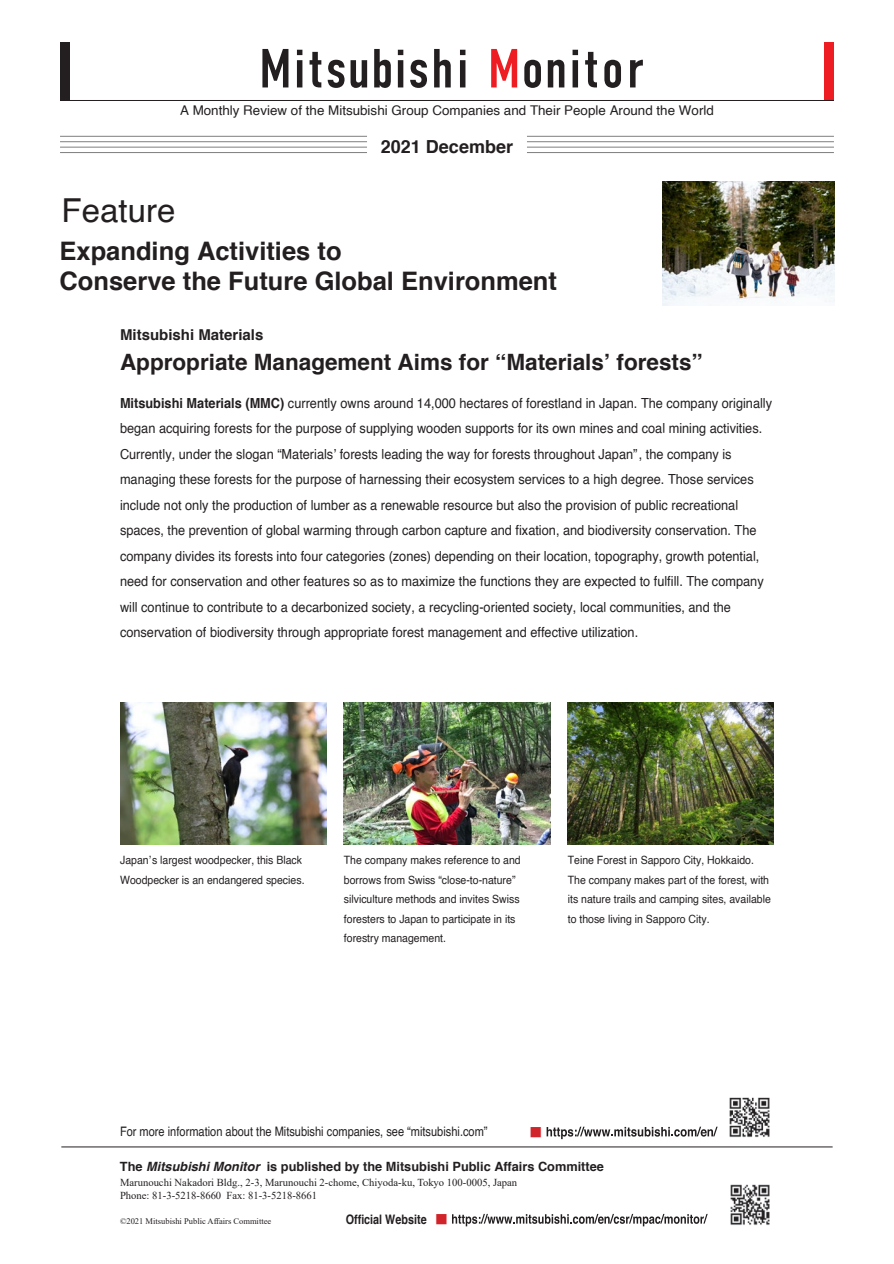
<style>
.page{position:relative;width:894px;height:1264px;background:#fff}
.page>*{position:absolute;margin:0;border:0;box-sizing:border-box;transform-origin:0 0}
.t1{font:33px "Helvetica";color:#231f20}
.t2{font:700 25.5px/29.7px "Helvetica";color:#231f20}
.t3{font:700 22.5px "Helvetica";color:#231f20}
.t4{font:700 18px "Helvetica";color:#231f20}
.t5{font:700 15px "Helvetica";color:#231f20}
.t6{font:13.95px/25.5px "Helvetica";color:#231f20;scale:.92 1}
.t7{font:13.35px "Helvetica";color:#231f20}
.t8{font:13.05px "Helvetica";color:#231f20;scale:.84 1}
.t9{font:700 13.05px "Helvetica";color:#231f20;scale:.83 1}
.t10{font:700 12.75px "Helvetica";color:#231f20}
.t11{font:12.75px "Koz Min Pro";color:#d1232a}
.t12{font:11.4px/19.5px "Helvetica";color:#231f20;scale:.92 1}
.t13{font:10.65px/13.4px "Times New Roman";color:#231f20}
.t14{font:8.55px "Times New Roman";color:#231f20}
.s1{font-weight:700}
.s2{font-style:italic}
.s3{font-family:"Koz Min Pro";font-weight:400;font-size:12.75px;color:#d1232a}
</style>
<div class="page">
<div style="left:824px;top:42px;width:10px;height:58px;background:#ee1d23"></div>
<hr style="left:60px;top:100px;width:774px;height:1px;background:#231f20">
<svg style="left:262px;top:49px;width:26px;height:38px"></svg>
<svg style="left:297px;top:50px;width:5px;height:37px"></svg>
<svg style="left:309px;top:52px;width:12px;height:35px"></svg>
<svg style="left:328px;top:60px;width:16px;height:28px"></svg>
<svg style="left:350px;top:60px;width:17px;height:28px"></svg>
<svg style="left:374px;top:49px;width:17px;height:39px"></svg>
<svg style="left:398px;top:50px;width:5px;height:37px"></svg>
<svg style="left:410px;top:60px;width:17px;height:28px"></svg>
<svg style="left:434px;top:49px;width:17px;height:38px"></svg>
<svg style="left:460px;top:50px;width:5px;height:37px"></svg>
<svg style="left:491px;top:49px;width:26px;height:38px"></svg>
<svg style="left:524px;top:60px;width:17px;height:28px"></svg>
<svg style="left:548px;top:60px;width:16px;height:27px"></svg>
<svg style="left:572px;top:50px;width:6px;height:37px"></svg>
<svg style="left:585px;top:52px;width:12px;height:35px"></svg>
<svg style="left:604px;top:60px;width:17px;height:28px"></svg>
<svg style="left:630px;top:60px;width:13px;height:27px"></svg>
<div style="left:60px;top:42px;width:9px;height:58px;background:#231f20"></div>
<hr style="left:60px;top:136px;width:307px;height:1px;background:#807e7d">
<hr style="left:60px;top:141px;width:307px;height:1px;background:#807e7d">
<hr style="left:60px;top:147px;width:307px;height:1px;background:#807e7d">
<hr style="left:60px;top:152px;width:307px;height:1px;background:#807e7d">
<hr style="left:527px;top:136px;width:307px;height:1px;background:#807e7d">
<hr style="left:527px;top:141px;width:307px;height:1px;background:#807e7d">
<hr style="left:527px;top:147px;width:307px;height:1px;background:#807e7d">
<hr style="left:527px;top:152px;width:307px;height:1px;background:#807e7d">
<hr style="left:61px;top:1146px;width:771px;height:1px;background:#231f20">
<svg style="left:452px;top:1214px;width:255px;height:12px"></svg>
<svg style="left:546px;top:1126px;width:171px;height:13px"></svg>
<img style="left:729px;top:1097px;width:41px;height:41px">
<img style="left:730px;top:1184px;width:40px;height:41px">
<img style="left:344px;top:702px;width:206px;height:143px">
<img style="left:120px;top:702px;width:206px;height:143px">
<img style="left:567px;top:702px;width:207px;height:143px">
<img style="left:663px;top:182px;width:171px;height:123px">
<p class="t7" style="left:180px;top:100px;width:535px">A Monthly Review of the Mitsubishi Group Companies and Their People Around the World</p>
<p class="t4" style="left:381px;top:132px;width:134px">2021 December</p>
<h1 class="t1" style="left:62px;top:185px;width:115px">Feature</h1>
<h2 class="t2" style="left:59px;top:236px;width:499px">Expanding Activities to<br>Conserve the Future Global Environment</h2>
<p class="t5" style="left:120px;top:323px;width:145px">Mitsubishi Materials</p>
<h3 class="t3" style="left:120px;top:344px;width:584px">Appropriate Management Aims for “Materials’ forests”</h3>
<p class="t6" style="left:120px;top:390px;width:710px"><span class="s1">Mitsubishi Materials (MMC)</span> currently owns around 14,000 hectares of forestland in Japan. The company originally began acquiring forests for the purpose of supplying wooden supports for its own mines and coal mining activities.<br>Currently, under the slogan “Materials’ forests leading the way for forests throughout Japan”, the company is managing these forests for the purpose of harnessing their ecosystem services to a high degree. Those services include not only the production of lumber as a renewable resource but also the provision of public recreational spaces, the prevention of global warming through carbon capture and fixation, and biodiversity conservation. The company divides its forests into four categories (zones) depending on their location, topography, growth potential, need for conservation and other features so as to maximize the functions they are expected to fulfill. The company will continue to contribute to a decarbonized society, a recycling-oriented society, local communities, and the conservation of biodiversity through appropriate forest management and effective utilization.</p>
<p class="t12" style="left:120px;top:850px;width:202px">Japan’s largest woodpecker, this Black<br>Woodpecker is an endangered species.</p>
<p class="t12" style="left:344px;top:850px;width:194px">The company makes reference to and borrows from Swiss “close-to-nature” silviculture methods and invites Swiss foresters to Japan to participate in its forestry management.</p>
<p class="t12" style="left:568px;top:850px;width:222px">Teine Forest in Sapporo City, Hokkaido.<br>The company makes part of the forest, with its nature trails and camping sites, available to those living in Sapporo City.</p>
<p class="t8" style="left:120px;top:1121px;width:439px">For more information about the Mitsubishi companies, see “mitsubishi.com”</p>
<p class="t11" style="left:529px;top:1123px;width:14px">■</p>
<p class="t10" style="left:120px;top:1156px;width:485px">The <span class="s2">Mitsubishi Monitor</span> is published by the Mitsubishi Public Affairs Committee</p>
<p class="t13" style="left:120px;top:1175px;width:399px">Marunouchi Nakadori Bldg., 2-3, Marunouchi 2-chome, Chiyoda-ku, Tokyo 100-0005, Japan<br>Phone: 81-3-5218-8660 Fax: 81-3-5218-8661</p>
<p class="t14" style="left:120px;top:1215px;width:153px">©2021 Mitsubishi Public Affairs Committee</p>
<p class="t9" style="left:346px;top:1208px;width:125px">Official Website <span class="s3">■</span></p>
</div>
